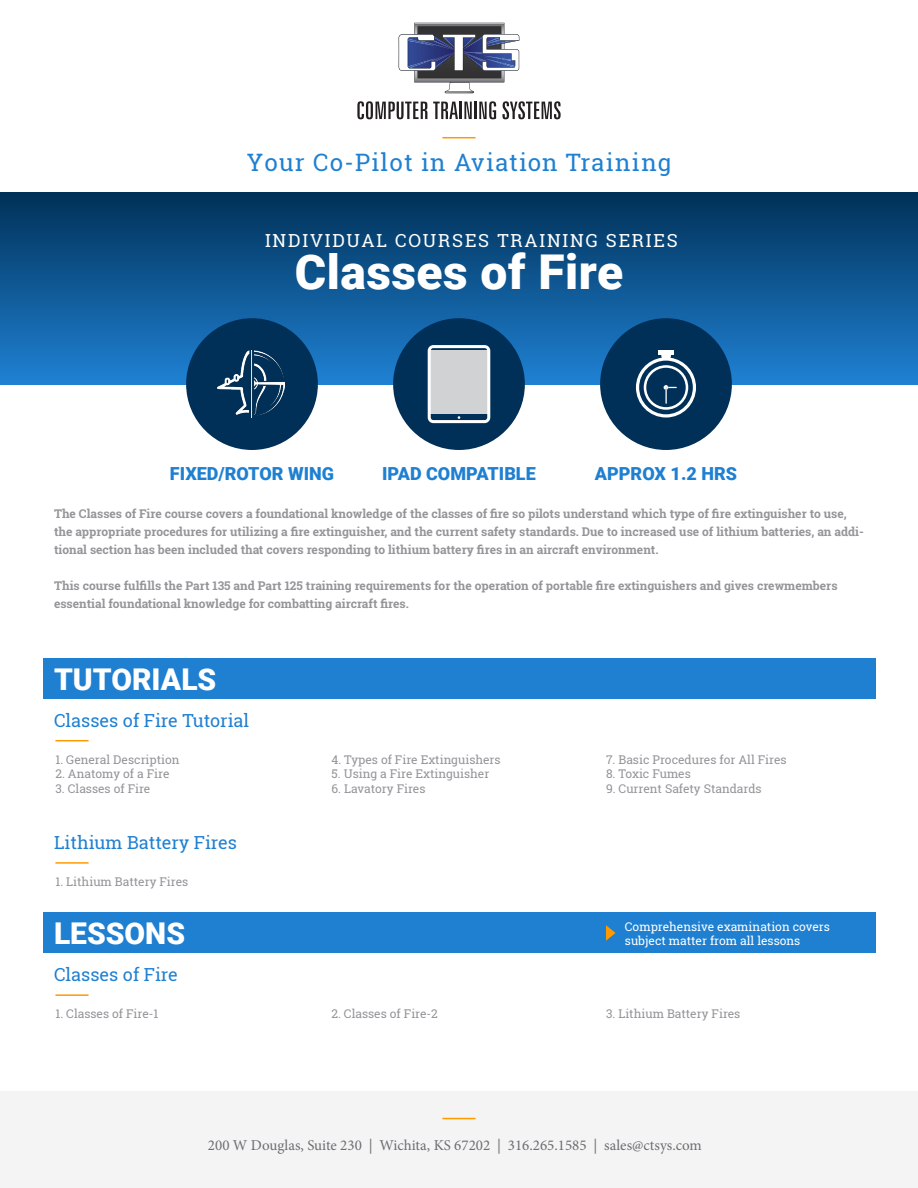
<style>
.page{position:relative;width:918px;height:1188px;background:#fff}
.page>*{position:absolute;margin:0;border:0;box-sizing:border-box;transform-origin:0 0}
.t1{font:900 48px "Roboto";letter-spacing:.01em;color:#fff}
.t2{font:900 30px "Roboto";color:#fff}
.t3{font:24px "Roboto Slab";letter-spacing:.05em;color:#1f80d1}
.t4{font:18px "Roboto Slab";color:#1f80d1}
.t5{font:900 18px "Roboto";color:#1f80d1}
.t6{font:18px "Roboto Slab";letter-spacing:.1em;color:#fff}
.t7{font:15px "Minion Pro";color:#6c6d70}
.t8{font:700 12px/18px "Roboto Slab";color:#949499}
.t9{font:12px "Roboto Slab";color:#949499}
.t10{font:12px "Roboto Slab";color:#fff}
</style>
<div class="page">
<div style="left:0;top:1091px;width:918px;height:97px;background:#f4f4f5"></div>
<div style="left:43px;top:913px;width:833px;height:40px;background:#1f80d1"></div>
<div style="left:43px;top:658px;width:833px;height:41px;background:#1f80d1"></div>
<div style="left:0;top:192px;width:918px;height:192px;background:linear-gradient(to bottom,#003157,#1f80d2)"></div>
<div style="left:186px;top:318px;width:132px;height:132px;background:#003057;border-radius:50%"></div>
<div style="left:600px;top:318px;width:132px;height:132px;background:#003057;border-radius:50%"></div>
<div style="left:393px;top:318px;width:132px;height:132px;background:#003057;border-radius:50%"></div>
<svg style="left:428px;top:345px;width:62px;height:78px;background:#c4c9ce"></svg>
<svg style="left:636px;top:355px;width:60px;height:63px"></svg>
<hr style="left:658px;top:351px;width:16px;height:4px;background:#fff">
<hr style="left:55px;top:740px;width:34px;height:1px;background:#f90">
<hr style="left:55px;top:862px;width:34px;height:2px;background:#f90">
<hr style="left:55px;top:994px;width:34px;height:2px;background:#f90">
<hr style="left:442px;top:1118px;width:34px;height:1px;background:#f90">
<hr style="left:442px;top:137px;width:34px;height:1px;background:#f90">
<svg style="left:606px;top:925px;width:10px;height:16px"></svg>
<svg style="left:357px;top:101px;width:70px;height:18px"></svg>
<svg style="left:433px;top:102px;width:39px;height:17px"></svg>
<hr style="left:474px;top:102px;width:3px;height:17px;background:#231f20">
<svg style="left:479px;top:101px;width:17px;height:18px"></svg>
<svg style="left:502px;top:101px;width:59px;height:18px"></svg>
<svg style="left:399px;top:23px;width:120px;height:70px"></svg>
<img style="left:218px;top:351px;width:66px;height:67px">
<p class="t3" style="left:247px;top:146px;width:426px">Your Co-Pilot in Aviation Training</p>
<p class="t6" style="left:265px;top:228px;width:414px">INDIVIDUAL COURSES TRAINING SERIES</p>
<p class="t1" style="left:295px;top:239px;width:330px">Classes of Fire</p>
<p class="t5" style="left:170px;top:461px;width:166px">FIXED/ROTOR WING</p>
<p class="t5" style="left:382px;top:461px;width:155px">IPAD COMPATIBLE</p>
<p class="t5" style="left:595px;top:461px;width:144px">APPROX 1.2 HRS</p>
<p class="t8" style="left:54px;top:505px;width:811px">The Classes of Fire course covers a foundational knowledge of the classes of fire so pilots understand which type of fire extinguisher to use, the appropriate procedures for utilizing a fire extinguisher, and the current safety standards. Due to increased use of lithium batteries, an addi&shy;tional section has been included that covers responding to lithium battery fires in an aircraft environment.</p>
<p class="t8" style="left:54px;top:577px;width:785px">This course fulfills the Part 135 and Part 125 training requirements for the operation of portable fire extinguishers and gives crewmembers essential foundational knowledge for combatting aircraft fires.</p>
<p class="t2" style="left:54px;top:658px;width:164px">TUTORIALS</p>
<p class="t4" style="left:54px;top:708px;width:197px">Classes of Fire Tutorial</p>
<p class="t9" style="left:55px;top:751px;width:126px">1. General Description</p>
<p class="t9" style="left:55px;top:766px;width:116px">2. Anatomy of a Fire</p>
<p class="t9" style="left:55px;top:780px;width:96px">3. Classes of Fire</p>
<p class="t4" style="left:54px;top:830px;width:185px">Lithium Battery Fires</p>
<p class="t9" style="left:55px;top:873px;width:134px">1. Lithium Battery Fires</p>
<p class="t2" style="left:54px;top:913px;width:133px">LESSONS</p>
<p class="t4" style="left:54px;top:963px;width:125px">Classes of Fire</p>
<p class="t9" style="left:55px;top:1006px;width:105px">1. Classes of Fire-1</p>
<p class="t9" style="left:331px;top:751px;width:171px">4. Types of Fire Extinguishers</p>
<p class="t9" style="left:331px;top:766px;width:159px">5. Using a Fire Extinguisher</p>
<p class="t9" style="left:331px;top:780px;width:96px">6. Lavatory Fires</p>
<p class="t9" style="left:331px;top:1006px;width:108px">2. Classes of Fire-2</p>
<p class="t9" style="left:606px;top:751px;width:182px">7. Basic Procedures for All Fires</p>
<p class="t9" style="left:606px;top:766px;width:86px">8. Toxic Fumes</p>
<p class="t9" style="left:606px;top:780px;width:157px">9. Current Safety Standards</p>
<p class="t10" style="left:625px;top:918px;width:207px">Comprehensive examination covers</p>
<p class="t10" style="left:625px;top:932px;width:177px">subject matter from all lessons</p>
<p class="t9" style="left:606px;top:1006px;width:136px">3. Lithium Battery Fires</p>
<p class="t7" style="left:208px;top:1135px;width:495px">200 W Douglas, Suite 230 | Wichita, KS 67202 | 316.265.1585 | sales@ctsys.com</p>
</div>
